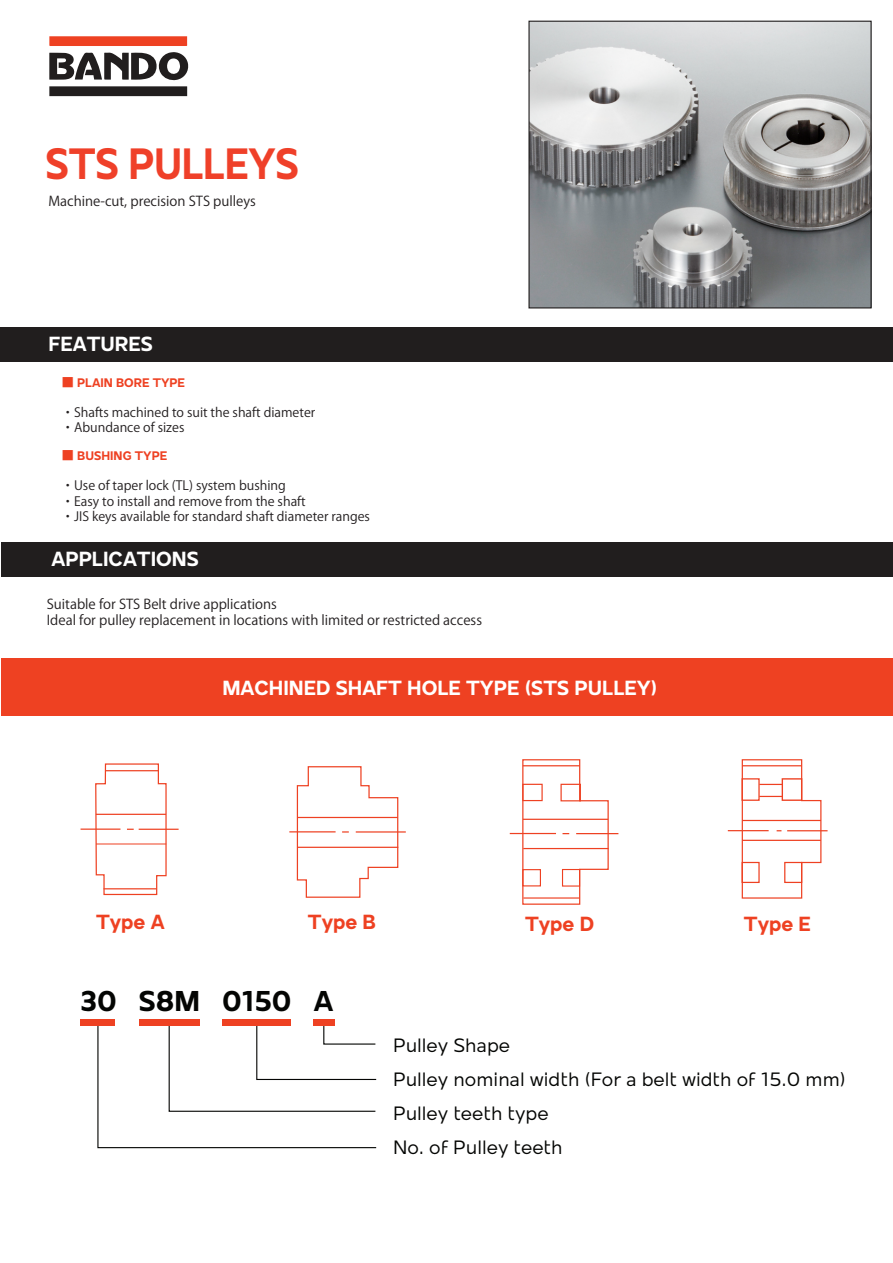
<style>
.page{position:relative;width:893px;height:1263px;background:#fff}
.page>*{position:absolute;margin:0;border:0;box-sizing:border-box;transform-origin:0 0}
.t1{font:700 45px "Mollen Personal Use";letter-spacing:-.01em;color:#ef4029;scale:.91 1}
.t2{font:700 29.4px "Mollen Personal Use";color:#040503}
.t3{font:700 21px "Mollen Personal Use";color:#fff}
.t4{font:700 21px "Mollen Personal Use";color:#ee4122}
.t5{font:19.8px/34px "Mollen Personal Use";color:#040503}
.t6{font:13.5px/16.2px "Koz Go Pro";color:#231f20}
.t7{font:12.75px/15.3px "Koz Go Pro";color:#231f20}
.t8{font:700 12.75px "Mollen Personal Use";color:#ee4122}
.s1{font-family:"Koz Go Pro";font-weight:400}
</style>
<div class="page">
<div style="left:0;top:327px;width:893px;height:35px;background:#211e1e"></div>
<svg style="left:49px;top:36px;width:138px;height:10px"></svg>
<svg style="left:49px;top:52px;width:140px;height:44px"></svg>
<div style="left:1px;top:542px;width:892px;height:34px;background:#211e1e"></div>
<div style="left:1px;top:658px;width:892px;height:57px;background:#ee4122"></div>
<hr style="left:81px;top:828px;width:39px;height:2px;background:#ee4122">
<hr style="left:139px;top:829px;width:40px;height:1px;background:#ee4122">
<svg style="left:95px;top:763px;width:72px;height:133px"></svg>
<hr style="left:289px;top:831px;width:47px;height:1px;background:#ee4122">
<hr style="left:356px;top:831px;width:50px;height:1px;background:#ee4122">
<hr style="left:510px;top:833px;width:46px;height:1px;background:#ee4122">
<hr style="left:576px;top:833px;width:42px;height:1px;background:#ee4122">
<hr style="left:728px;top:830px;width:41px;height:1px;background:#ee4122">
<hr style="left:787px;top:830px;width:41px;height:1px;background:#ee4122">
<svg style="left:296px;top:766px;width:103px;height:132px"></svg>
<hr style="left:297px;top:817px;width:101px;height:1px;background:#ee4122">
<hr style="left:298px;top:847px;width:100px;height:1px;background:#ee4122">
<svg style="left:522px;top:759px;width:87px;height:146px"></svg>
<hr style="left:523px;top:765px;width:57px;height:1px;background:#ee4122">
<div style="left:522px;top:784px;width:21px;height:17px;border:1px solid #ee4122"></div>
<div style="left:560px;top:784px;width:21px;height:17px;border:1px solid #ee4122"></div>
<div style="left:522px;top:869px;width:19px;height:17px;border:1px solid #ee4122"></div>
<div style="left:562px;top:869px;width:18px;height:17px;border:1px solid #ee4122"></div>
<svg style="left:741px;top:759px;width:81px;height:140px"></svg>
<hr style="left:742px;top:765px;width:60px;height:1px;background:#ee4122">
<hr style="left:742px;top:840px;width:79px;height:1px;background:#ee4122">
<hr style="left:742px;top:820px;width:79px;height:1px;background:#ee4122">
<div style="left:313px;top:1019px;width:22px;height:6px;background:#ee4122"></div>
<div style="left:222px;top:1019px;width:69px;height:6px;background:#ee4122"></div>
<div style="left:139px;top:1019px;width:60px;height:6px;background:#ee4122"></div>
<svg style="left:97px;top:1021px;width:280px;height:128px"></svg>
<div style="left:81px;top:1019px;width:34px;height:6px;background:#ee4122"></div>
<svg style="left:530px;top:23px;width:340px;height:283px;background:#a2a3a4"></svg>
<div style="left:528px;top:21px;width:344px;height:287px;border:1px solid #211e1e"></div>
<h1 class="t1" style="left:46px;top:138px;width:280px">STS PULLEYS</h1>
<p class="t6" style="left:48px;top:193px;width:209px">Machine-cut, precision STS pulleys</p>
<h3 class="t3" style="left:48px;top:332px;width:106px">FEATURES</h3>
<p class="t8" style="left:61px;top:375px;width:125px"><span class="s1">■</span> PLAIN BORE TYPE</p>
<p class="t7" style="left:61px;top:405px;width:255px">・Shafts machined to suit the shaft diameter・Abundance of sizes</p>
<p class="t8" style="left:61px;top:448px;width:107px"><span class="s1">■</span> BUSHING TYPE</p>
<p class="t7" style="left:61px;top:478px;width:310px">・Use of taper lock (TL) system bushing<br>・Easy to install and remove from the shaft<br>・JIS keys available for standard shaft diameter ranges</p>
<h3 class="t3" style="left:52px;top:546px;width:149px">APPLICATIONS</h3>
<p class="t6" style="left:47px;top:596px;width:437px">Suitable for STS Belt drive applications<br>Ideal for pulley replacement in locations with limited or restricted access</p>
<h3 class="t3" style="left:222px;top:676px;width:437px">MACHINED SHAFT HOLE TYPE (STS PULLEY)</h3>
<h3 class="t4" style="left:96px;top:910px;width:70px">Type A</h3>
<h3 class="t4" style="left:308px;top:910px;width:70px">Type B</h3>
<h3 class="t4" style="left:525px;top:911px;width:71px">Type D</h3>
<h3 class="t4" style="left:744px;top:912px;width:69px">Type E</h3>
<h2 class="t2" style="left:81px;top:984px;width:254px">30 S8M 0150 A</h2>
<h3 class="t5" style="left:393px;top:1027px;width:454px">Pulley Shape<br>Pulley nominal width (For a belt width of 15.0 mm)<br>Pulley teeth type<br>No. of Pulley teeth</h3>
</div>
